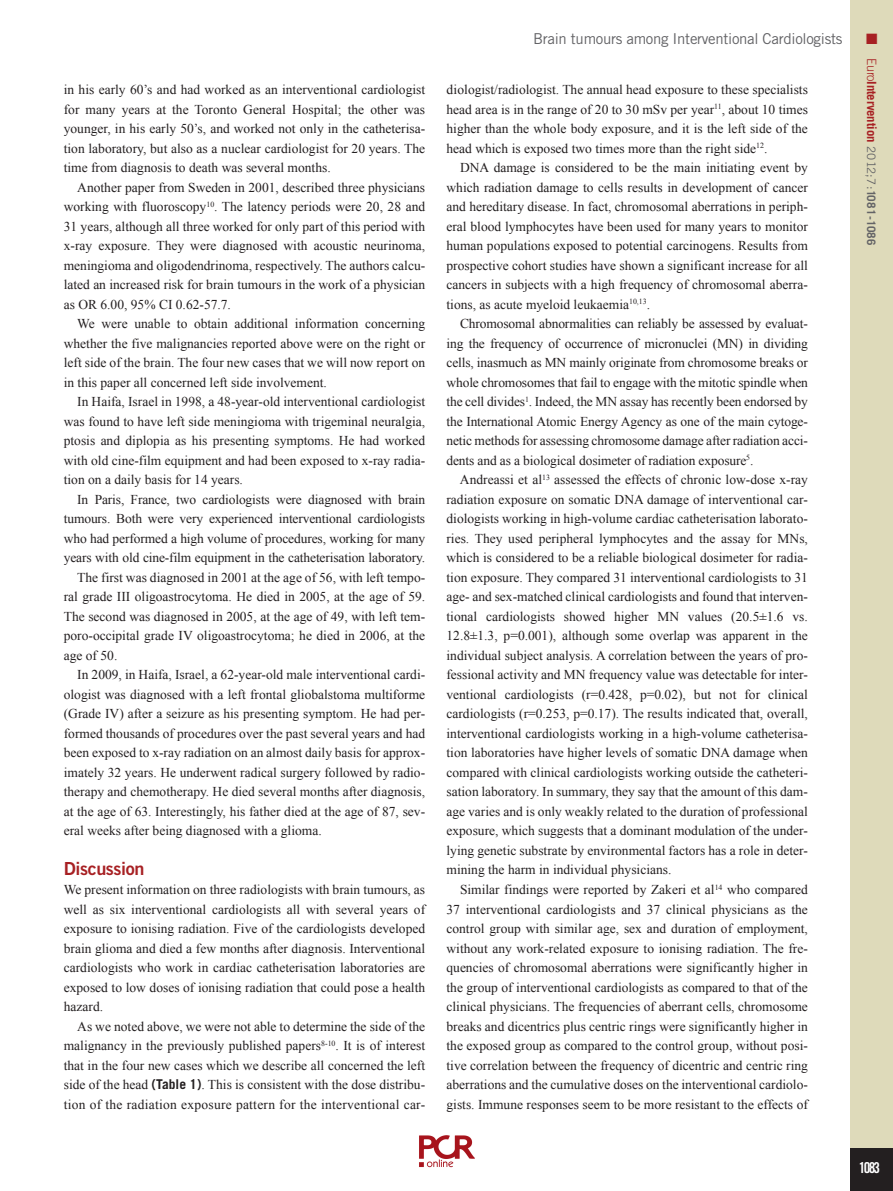
<style>
.page{position:relative;width:893px;height:1191px;background:#fff}
.page>*{position:absolute;margin:0;border:0;box-sizing:border-box;transform-origin:0 0}
.t1{font:18px "Trade Gothic LT Std Bd 2";letter-spacing:-.02em;color:#a72023}
.t2{font:15px "Trade Gothic LT Std";letter-spacing:-.02em;color:#636366}
.t3{font:15px "Trade Gothic LT Std Bd Cn 20";color:#fff}
.t4{font:15px "Zapf Dingbats ITC";color:#a72023}
.t5{font:13.5px/19.5px "Times New Roman";color:#231f20;text-align:justify}
.t6{font:700 12.75px "Trade Gothic LT Std";letter-spacing:-.01em;color:#a72023}
.s1{font-family:"Trade Gothic LT Std";font-weight:700}
.s2{font-weight:300}
.s3{font-weight:400;font-size:11.7px;color:#636366}
.s4{font-size:11.7px;color:#636366}
</style>
<div class="page">
<div style="left:850px;top:0;width:43px;height:1191px;background:#dedaba"></div>
<div style="left:850px;top:1148px;width:43px;height:43px;background:#231f20"></div>
<img style="left:419px;top:1135px;width:56px;height:33px">
<p class="t5" style="left:64px;top:80px;width:363px">in his early 60’s and had worked as an interventional cardiologist for many years at the Toronto General Hospital; the other was younger, in his early 50’s, and worked not only in the catheterisa&shy;tion laboratory, but also as a nuclear cardiologist for 20 years. The time from diagnosis to death was several months.</p>
<p class="t5" style="left:64px;top:177px;width:363px;text-indent:14px">Another paper from Sweden in 2001, described three physicians working with fluoroscopy<sup>10</sup>. The latency periods were 20, 28 and 31 years, although all three worked for only part of this period with x-ray exposure. They were diagnosed with acoustic neurinoma, meningioma and oligodendrinoma, respectively. The authors calcu&shy;lated an increased risk for brain tumours in the work of a physician as OR 6.00, 95% CI 0.62-57.7.</p>
<p class="t5" style="left:64px;top:314px;width:363px;text-indent:14px">We were unable to obtain additional information concerning whether the five malignancies reported above were on the right or left side of the brain. The four new cases that we will now report on in this paper all concerned left side involvement.</p>
<p class="t5" style="left:64px;top:392px;width:363px;text-indent:14px">In Haifa, Israel in 1998, a 48-year-old interventional cardiologist was found to have left side meningioma with trigeminal neuralgia, ptosis and diplopia as his presenting symptoms. He had worked with old cine-film equipment and had been exposed to x-ray radia&shy;tion on a daily basis for 14 years.</p>
<p class="t5" style="left:77px;top:489px;width:349px">In Paris, France, two cardiologists were diagnosed with brain</p>
<p class="t5" style="left:64px;top:509px;width:363px">tumours. Both were very experienced interventional cardiologists</p>
<p class="t5" style="left:64px;top:528px;width:363px">who had performed a high volume of procedures, working for many</p>
<p class="t5" style="left:64px;top:548px;width:363px">years with old cine-film equipment in the catheterisation laboratory.</p>
<p class="t5" style="left:77px;top:567px;width:349px">The first was diagnosed in 2001 at the age of 56, with left tempo-</p>
<p class="t5" style="left:64px;top:587px;width:363px">ral grade III oligoastrocytoma. He died in 2005, at the age of 59.</p>
<p class="t5" style="left:64px;top:606px;width:363px">The second was diagnosed in 2005, at the age of 49, with left tem-</p>
<p class="t5" style="left:64px;top:626px;width:363px">poro-occipital grade IV oligoastrocytoma; he died in 2006, at the</p>
<p class="t5" style="left:64px;top:645px;width:55px">age of 50.</p>
<p class="t5" style="left:77px;top:665px;width:349px">In 2009, in Haifa, Israel, a 62-year-old male interventional cardi-</p>
<p class="t5" style="left:64px;top:684px;width:363px">ologist was diagnosed with a left frontal gliobalstoma multiforme</p>
<p class="t5" style="left:64px;top:704px;width:363px">(Grade IV) after a seizure as his presenting symptom. He had per-</p>
<p class="t5" style="left:64px;top:723px;width:363px">formed thousands of procedures over the past several years and had</p>
<p class="t5" style="left:64px;top:743px;width:363px">been exposed to x-ray radiation on an almost daily basis for approx-</p>
<p class="t5" style="left:64px;top:762px;width:363px">imately 32 years. He underwent radical surgery followed by radio-</p>
<p class="t5" style="left:64px;top:782px;width:363px">therapy and chemotherapy. He died several months after diagnosis,</p>
<p class="t5" style="left:64px;top:801px;width:363px">at the age of 63. Interestingly, his father died at the age of 87, sev-</p>
<p class="t5" style="left:64px;top:821px;width:259px">eral weeks after being diagnosed with a glioma.</p>
<h1 class="t1" style="left:64px;top:857px;width:82px">Discussion</h1>
<p class="t5" style="left:64px;top:879px;width:363px">We present information on three radiologists with brain tumours, as well as six interventional cardiologists all with several years of exposure to ionising radiation. Five of the cardiologists developed brain glioma and died a few months after diagnosis. Interventional cardiologists who work in cardiac catheterisation laboratories are exposed to low doses of ionising radiation that could pose a health hazard.</p>
<p class="t5" style="left:64px;top:1016px;width:363px;text-indent:14px">As we noted above, we were not able to determine the side of the malignancy in the previously published papers<sup>8-10</sup>. It is of interest that in the four new cases which we describe all concerned the left side of the head <span class="s1">(Table 1)</span>. This is consistent with the dose distribu&shy;tion of the radiation exposure pattern for the interventional car-</p>
<p class="t2" style="left:533px;top:30px;width:311px">Brain tumours among Interventional Cardiologists</p>
<p class="t5" style="left:446px;top:80px;width:363px">diologist/radiologist. The annual head exposure to these specialists head area is in the range of 20 to 30 mSv per year<sup>11</sup>, about 10 times higher than the whole body exposure, and it is the left side of the head which is exposed two times more than the right side<sup>12</sup>.</p>
<p class="t5" style="left:446px;top:158px;width:363px;text-indent:14px">DNA damage is considered to be the main initiating event by which radiation damage to cells results in development of cancer and hereditary disease. In fact, chromosomal aberrations in periph&shy;eral blood lymphocytes have been used for many years to monitor human populations exposed to potential carcinogens. Results from prospective cohort studies have shown a significant increase for all cancers in subjects with a high frequency of chromosomal aberra&shy;tions, as acute myeloid leukaemia<sup>10,13</sup>.</p>
<p class="t5" style="left:446px;top:314px;width:363px;text-indent:14px">Chromosomal abnormalities can reliably be assessed by evaluat&shy;ing the frequency of occurrence of micronuclei (MN) in dividing cells, inasmuch as MN mainly originate from chromosome breaks or whole chromosomes that fail to engage with the mitotic spindle when the cell divides<sup>1</sup>. Indeed, the MN assay has recently been endorsed by the International Atomic Energy Agency as one of the main cytoge&shy;netic methods for assessing chromosome damage after radiation acci&shy;dents and as a biological dosimeter of radiation exposure<sup>5</sup>.</p>
<p class="t5" style="left:446px;top:470px;width:363px;text-indent:13px">Andreassi et al<sup>13</sup> assessed the effects of chronic low-dose x-ray radiation exposure on somatic DNA damage of interventional car&shy;diologists working in high-volume cardiac catheterisation laborato&shy;ries. They used peripheral lymphocytes and the assay for MNs, which is considered to be a reliable biological dosimeter for radia&shy;tion exposure. They compared 31 interventional cardiologists to 31 age- and sex-matched clinical cardiologists and found that interven&shy;tional cardiologists showed higher MN values (20.5±1.6 vs.<br>12.8±1.3, p=0.001), although some overlap was apparent in the individual subject analysis. A correlation between the years of pro&shy;fessional activity and MN frequency value was detectable for inter&shy;ventional cardiologists (r=0.428, p=0.02), but not for clinical cardiologists (r=0.253, p=0.17). The results indicated that, overall, interventional cardiologists working in a high-volume catheterisa&shy;tion laboratories have higher levels of somatic DNA damage when compared with clinical cardiologists working outside the catheteri&shy;sation laboratory. In summary, they say that the amount of this dam&shy;age varies and is only weakly related to the duration of professional exposure, which suggests that a dominant modulation of the under&shy;lying genetic substrate by environmental factors has a role in deter&shy;mining the harm in individual physicians.</p>
<p class="t5" style="left:446px;top:879px;width:363px;text-indent:13px">Similar findings were reported by Zakeri et al<sup>14</sup> who compared 37 interventional cardiologists and 37 clinical physicians as the control group with similar age, sex and duration of employment, without any work-related exposure to ionising radiation. The fre&shy;quencies of chromosomal aberrations were significantly higher in the group of interventional cardiologists as compared to that of the clinical physicians. The frequencies of aberrant cells, chromosome breaks and dicentrics plus centric rings were significantly higher in the exposed group as compared to the control group, without posi&shy;tive correlation between the frequency of dicentric and centric ring aberrations and the cumulative doses on the interventional cardiolo&shy;gists. Immune responses seem to be more resistant to the effects of</p>
<p class="t4" style="left:866px;top:32px;width:13px">■</p>
<p class="t6" style="left:879px;top:58px;width:189px;rotate:90deg"><span class="s2">Euro</span>Intervention <span class="s3">2012;7:</span><span class="s4">1081-1086</span></p>
<p class="t3" style="left:859px;top:1158px;width:23px">1083</p>
</div>
